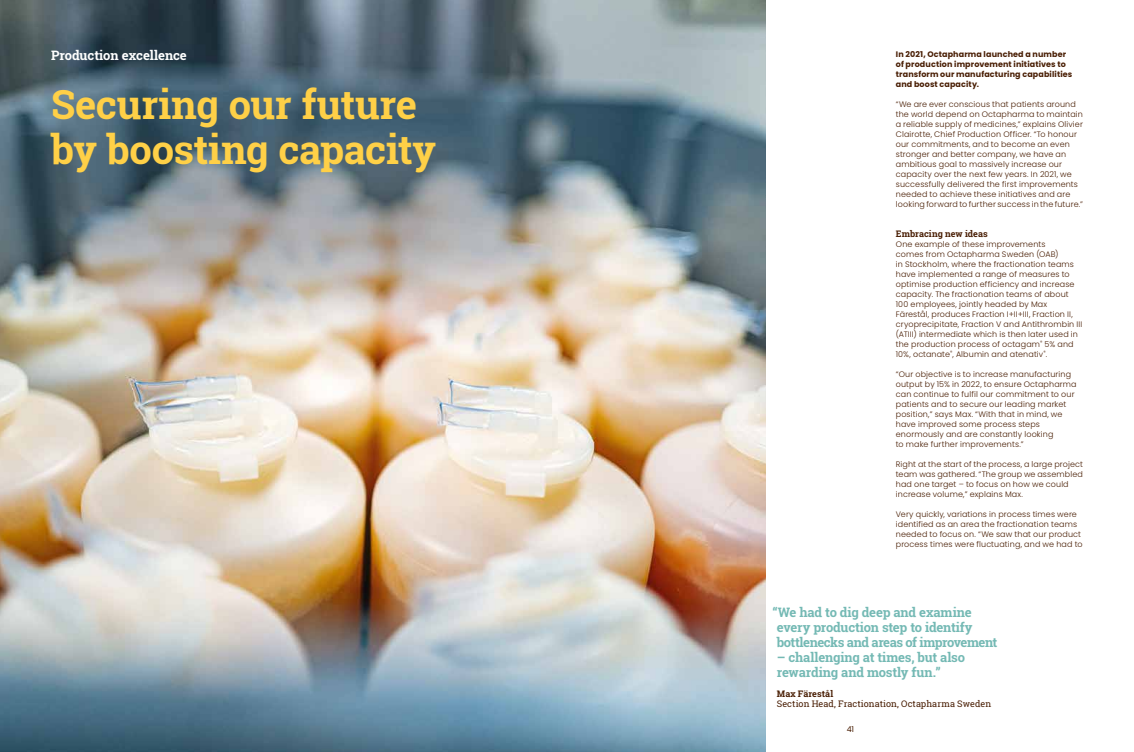
<style>
.page{position:relative;width:1134px;height:752px;background:#fff}
.page>*{position:absolute;margin:0;border:0;box-sizing:border-box;transform-origin:0 0}
.t1{font:700 40px/45px "Roboto Slab";letter-spacing:-.01em;color:#ffd047}
.t2{font:700 13px/15px "Roboto Slab";letter-spacing:-.02em;color:#74b9b4}
.t3{font:700 13px "Roboto Slab";letter-spacing:-.005em;color:#fff}
.t4{font:9px "Roboto Slab";letter-spacing:.01em;color:#491e04}
.t5{font:700 9px "Roboto Slab";letter-spacing:.005em;color:#491e04}
.t6{font:300 8px/10px "Poppins";letter-spacing:.015em;color:#491e04}
.t7{font:700 8px/10px "Poppins";letter-spacing:.015em;color:#491e04}
.t8{font:8px "Poppins";color:#491e04}
</style>
<div class="page">
<img style="left:0;top:0;width:765px;height:751px">
<h2 class="t3" style="left:51px;top:47px;width:137px">Production excellence</h2>
<h1 class="t1" style="left:51px;top:82px;width:387px">Securing our future by boosting capacity</h1>
<p class="t7" style="left:896px;top:49px;width:178px">In 2021, Octapharma launched a number of production improvement initiatives to transform our manufacturing capabilities and boost capacity.</p>
<p class="t6" style="left:896px;top:99px;width:189px">“We are ever conscious that patients around the world depend on Octapharma to maintain a reliable supply of medicines,” explains Olivier Clairotte, Chief Production Officer. “To honour our commitments, and to become an even stronger and better company, we have an ambitious goal to massively increase our capacity over the next few years. In 2021, we successfully delivered the first improvements needed to achieve these initiatives and are looking forward to further success in the future.”</p>
<p class="t5" style="left:896px;top:227px;width:93px">Embracing new ideas</p>
<p class="t6" style="left:896px;top:239px;width:188px">One example of these improvements<br>comes from Octapharma Sweden (OAB)<br>in Stockholm, where the fractionation teams have implemented a range of measures to optimise production efficiency and increase capacity. The fractionation teams of about 100 employees, jointly headed by Max Färestål, produces Fraction I+II+III, Fraction II, cryoprecipitate, Fraction V and Antithrombin III (ATIII) intermediate which is then later used in the production process of octagam<sup>®</sup> 5% and 10%, octanate<sup>®</sup>, Albumin and atenativ<sup>®</sup>.</p>
<p class="t6" style="left:896px;top:369px;width:182px">“Our objective is to increase manufacturing output by 15% in 2022, to ensure Octapharma can continue to fulfil our commitment to our patients and to secure our leading market position,” says Max. “With that in mind, we have improved some process steps enormously and are constantly looking<br>to make further improvements.”</p>
<p class="t6" style="left:896px;top:459px;width:189px">Right at the start of the process, a large project team was gathered. “The group we assembled had one target – to focus on how we could increase volume,” explains Max.</p>
<p class="t6" style="left:896px;top:509px;width:188px">Very quickly, variations in process times were identified as an area the fractionation teams needed to focus on. “We saw that our product process times were fluctuating, and we had to</p>
<h2 class="t2" style="left:777px;top:603px;width:222px;text-indent:-4px">“We had to dig deep and examine every production step to identify bottlenecks and areas of improvement</h2>
<h2 class="t2" style="left:777px;top:649px;width:190px">– challenging at times, but also rewarding and mostly fun.”</h2>
<p class="t5" style="left:777px;top:686px;width:58px">Max Färestål</p>
<p class="t4" style="left:777px;top:696px;width:216px">Section Head, Fractionation, Octapharma Sweden</p>
<p class="t8" style="left:847px;top:724px;width:9px">41</p>
</div>
